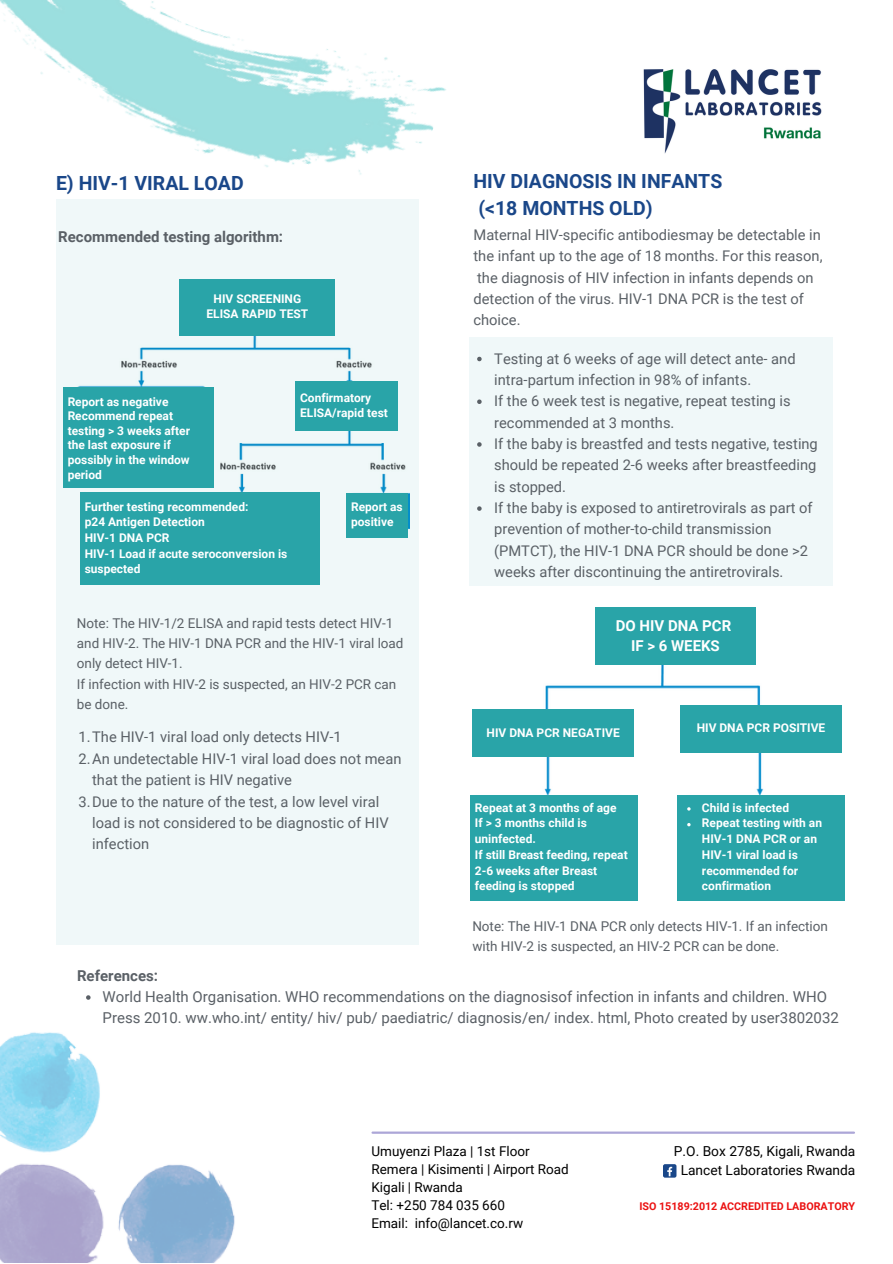
<style>
.page{position:relative;width:893px;height:1264px;background:#fff}
.page>*{position:absolute;margin:0;border:0;box-sizing:border-box;transform-origin:0 0}
.t1{font:700 19.5px/27px "Roboto";color:#1a4789}
.t2{font:15px/21.3px "Roboto";color:#5a6066}
.t3{font:700 15px "Roboto";color:#5a6066}
.t4{font:700 15px/20.2px "Roboto";color:#fff;text-align:center}
.t5{font:14.7px/21.3px "Roboto";color:#5a6066}
.t6{font:13.8px/18.8px "Roboto";color:#000;text-align:center}
.t7{font:13.5px/20.2px "Roboto";color:#5a6066}
.t8{font:13.5px/18px "Roboto";color:#000}
.t9{font:700 12px/15.8px "Roboto";color:#fff}
.t10{font:700 10.65px "Roboto";color:#eb1111}
</style>
<div class="page">
<hr style="left:372px;top:1131px;width:481px;height:2px;background:#aca6d7">
<img style="left:0;top:0;width:446px;height:227px">
<img style="left:0;top:1032px;width:235px;height:230px">
<img style="left:470px;top:607px;width:369px;height:294px">
<div style="left:56px;top:199px;width:362px;height:745px;background:#f0f8f9"></div>
<div style="left:469px;top:337px;width:363px;height:248px;background:#f0f8f9"></div>
<div style="left:180px;top:279px;width:155px;height:56px;background:#29a4a8"></div>
<svg style="left:477px;top:357px;width:4px;height:4px"></svg>
<svg style="left:477px;top:399px;width:4px;height:5px"></svg>
<svg style="left:477px;top:442px;width:4px;height:5px"></svg>
<svg style="left:477px;top:506px;width:4px;height:5px"></svg>
<div style="left:595px;top:607px;width:160px;height:57px;background:#29a4a8"></div>
<div style="left:63px;top:387px;width:151px;height:100px;background:#29a4a8"></div>
<div style="left:80px;top:492px;width:240px;height:92px;background:#29a4a8"></div>
<div style="left:295px;top:381px;width:103px;height:50px;background:#29a4a8"></div>
<div style="left:346px;top:492px;width:62px;height:45px;background:#29a4a8"></div>
<div style="left:472px;top:709px;width:161px;height:48px;background:#29a4a8"></div>
<div style="left:679px;top:705px;width:162px;height:47px;background:#29a4a8"></div>
<div style="left:470px;top:794px;width:168px;height:106px;background:#29a4a8"></div>
<div style="left:677px;top:794px;width:167px;height:106px;background:#29a4a8"></div>
<svg style="left:86px;top:995px;width:5px;height:4px"></svg>
<img style="left:643px;top:69px;width:179px;height:85px">
<div style="left:663px;top:1164px;width:13px;height:13px;background:#1a4789;border-radius:2px"></div>
<svg style="left:667px;top:1166px;width:5px;height:10px"></svg>
<h1 class="t1" style="left:56px;top:170px;width:189px">E) HIV-1 VIRAL LOAD</h1>
<p class="t3" style="left:58px;top:228px;width:226px">Recommended testing algorithm:</p>
<p class="t9" style="left:206px;top:290px;width:103px;text-align:center">HIV SCREENING<br>ELISA RAPID TEST</p>
<p class="t9" style="left:68px;top:394px;width:124px;line-height:14.5px">Report as negative<br>Recommend repeat testing &gt; 3 weeks after the last exposure if possibly in the window period</p>
<p class="t9" style="left:85px;top:498px;width:204px">Further testing recommended:<br>p24 Antigen Detection<br>HIV-1 DNA PCR<br>HIV-1 Load if acute seroconversion is suspected</p>
<p class="t9" style="left:300px;top:390px;width:89px">Confirmatory<br>ELISA/rapid test</p>
<p class="t9" style="left:351px;top:498px;width:53px">Report as positive</p>
<p class="t7" style="left:77px;top:613px;width:328px">Note: The HIV-1/2 ELISA and rapid tests detect HIV-1 and HIV-2. The HIV-1 DNA PCR and the HIV-1 viral load only detect HIV-1.<br>If infection with HIV-2 is suspected, an HIV-2 PCR can be done.</p>
<p class="t5" style="left:79px;top:726px;width:264px">1.The HIV-1 viral load only detects HIV-1</p>
<p class="t5" style="left:79px;top:748px;width:324px">2.An undetectable HIV-1 viral load does not mean</p>
<p class="t5" style="left:92px;top:769px;width:201px">that the patient is HIV negative</p>
<p class="t5" style="left:79px;top:791px;width:302px">3.Due to the nature of the test, a low level viral</p>
<p class="t5" style="left:92px;top:812px;width:298px">load is not considered to be diagnostic of HIV</p>
<p class="t5" style="left:92px;top:833px;width:58px">infection</p>
<p class="t3" style="left:77px;top:966px;width:82px">References:</p>
<h1 class="t1" style="left:473px;top:168px;width:250px">HIV DIAGNOSIS IN INFANTS (&lt;18 MONTHS OLD)</h1>
<p class="t5" style="left:473px;top:224px;width:350px">Maternal HIV-specific antibodiesmay be detectable in the infant up to the age of 18 months. For this reason, the diagnosis of HIV infection in infants depends on detection of the virus. HIV-1 DNA PCR is the test of choice.</p>
<p class="t5" style="left:494px;top:348px;width:325px">Testing at 6 weeks of age will detect ante- and intra-partum infection in 98% of infants.<br>If the 6 week test is negative, repeat testing is recommended at 3 months.<br>If the baby is breastfed and tests negative, testing should be repeated 2-6 weeks after breastfeeding is stopped.<br>If the baby is exposed to antiretrovirals as part of prevention of mother-to-child transmission (PMTCT), the HIV-1 DNA PCR should be done &gt;2 weeks after discontinuing the antiretrovirals.</p>
<p class="t4" style="left:615px;top:615px;width:117px">DO HIV DNA PCR<br>IF &gt; 6 WEEKS</p>
<p class="t9" style="left:486px;top:724px;width:135px">HIV DNA PCR NEGATIVE</p>
<p class="t9" style="left:696px;top:720px;width:130px">HIV DNA PCR POSITIVE</p>
<p class="t9" style="left:475px;top:799px;width:154px">Repeat at 3 months of age<br>If &gt; 3 months child is uninfected.<br>If still Breast feeding, repeat<br>2-6 weeks after Breast feeding is stopped</p>
<p class="t9" style="left:702px;top:799px;width:122px">Child is infected<br>Repeat testing with an<br>HIV-1 DNA PCR or an<br>HIV-1 viral load is recommended for confirmation</p>
<p class="t7" style="left:472px;top:915px;width:357px">Note: The HIV-1 DNA PCR only detects HIV-1. If an infection with HIV-2 is suspected, an HIV-2 PCR can be done.</p>
<p class="t2" style="left:102px;top:986px;width:737px">World Health Organisation. WHO recommendations on the diagnosisof infection in infants and children. WHO<br>Press 2010. ww.who.int/ entity/ hiv/ pub/ paediatric/ diagnosis/en/ index. html, Photo created by user3802032</p>
<p class="t8" style="left:371px;top:1142px;width:199px">Umuyenzi Plaza | 1st Floor<br>Remera | Kisimenti | Airport Road<br>Kigali | Rwanda<br>Tel: +250 784 035 660<br>Email: info@lancet.co.rw</p>
<p class="t6" style="left:674px;top:1141px;width:183px">P.O. Box 2785, Kigali, Rwanda<br>Lancet Laboratories Rwanda</p>
<p class="t10" style="left:639px;top:1199px;width:217px">ISO 15189:2012 ACCREDITED LABORATORY</p>
</div>
